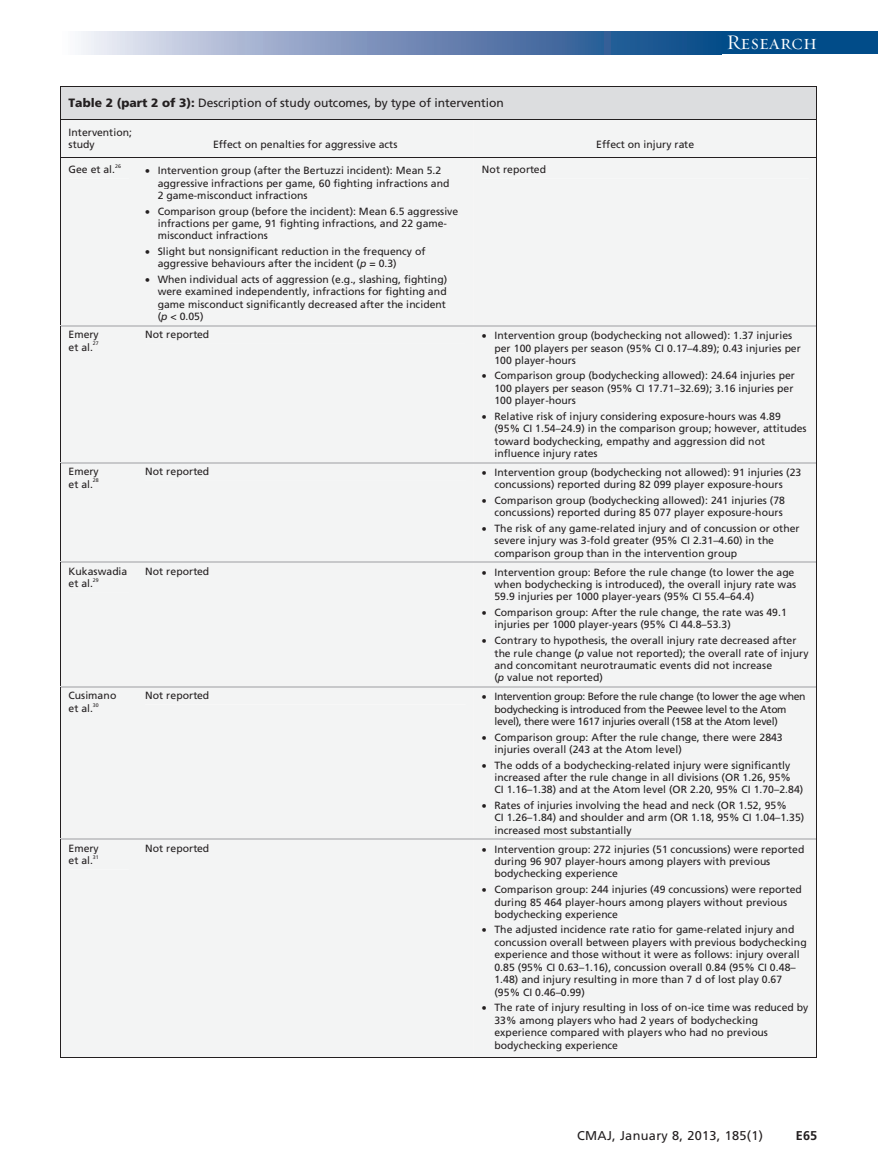
<style>
.page{position:relative;width:878px;height:1175px;background:#fff}
.page>*{position:absolute;margin:0;border:0;box-sizing:border-box;transform-origin:0 0}
.t1{font:21px "Requiem Display HTF Small Caps";letter-spacing:.005em;color:#fff}
.t2{font:12.75px "Frutiger LT Std";letter-spacing:.025em;color:#231f20}
.t3{font:700 12.75px "Frutiger LT Std";color:#231f20}
.t4{font:12px "Frutiger";color:#231f20}
.t5{font:10.5px/12.5px "Frutiger";color:#231f20}
.t6{font:10.5px/12.3px "Frutiger";letter-spacing:-.025em;color:#231f20}
.t7{font:5.25px "Frutiger";letter-spacing:.03em;color:#231f20}
.s1{font-weight:900}
.s2{font-style:italic}
</style>
<div class="page">
<div style="left:715px;top:32px;width:163px;height:22px;background:#014c89"></div>
<svg style="left:81px;top:32px;width:634px;height:22px;background:#7792ba"></svg>
<div style="left:60px;top:86px;width:757px;height:972px;background:#f3f4f4"></div>
<p class="t4" style="left:69px;top:98px;width:437px"><span class="s1">Table 2 (part 2 of 3):</span> Description of study outcomes, by type of intervention</p>
<p class="t5" style="left:69px;top:127px;width:65px">Intervention; study</p>
<p class="t5" style="left:213px;top:139px;width:186px">Effect on penalties for aggressive acts</p>
<p class="t5" style="left:596px;top:139px;width:99px">Effect on injury rate</p>
<p class="t5" style="left:69px;top:164px;width:48px">Gee et al.</p>
<p class="t7" style="left:115px;top:164px;width:7px">26</p>
<p class="t5" style="left:158px;top:165px;width:293px;text-indent:-13px">• Intervention group (after the Bertuzzi incident): Mean 5.2 aggressive infractions per game, 60 fighting infractions and<br>2 game-misconduct infractions</p>
<p class="t5" style="left:158px;top:205px;width:302px;text-indent:-13px">• Comparison group (before the incident): Mean 6.5 aggressive infractions per game, 91 fighting infractions, and 22 game&shy;misconduct infractions</p>
<p class="t5" style="left:158px;top:246px;width:269px;text-indent:-13px">• Slight but nonsignificant reduction in the frequency of aggressive behaviours after the incident (<span class="s2">p</span> = 0.3)</p>
<p class="t5" style="left:158px;top:274px;width:291px;text-align:justify;text-indent:-13px">• When individual acts of aggression (e.g., slashing, fighting) were examined independently, infractions for fighting and game misconduct significantly decreased after the incident (<span class="s2">p</span> &lt; 0.05)</p>
<p class="t5" style="left:482px;top:164px;width:66px">Not reported</p>
<h1 class="t1" style="left:726px;top:30px;width:92px">Research</h1>
<p class="t5" style="left:69px;top:329px;width:32px">Emery et al.</p>
<p class="t7" style="left:93px;top:341px;width:7px">27</p>
<p class="t5" style="left:69px;top:466px;width:32px">Emery et al.</p>
<p class="t7" style="left:93px;top:478px;width:7px">28</p>
<p class="t5" style="left:69px;top:566px;width:60px">Kukaswadia et al.</p>
<p class="t7" style="left:93px;top:578px;width:7px">29</p>
<p class="t5" style="left:69px;top:690px;width:49px">Cusimano et al.</p>
<p class="t7" style="left:93px;top:702px;width:7px">30</p>
<p class="t5" style="left:69px;top:842px;width:32px">Emery et al.</p>
<p class="t7" style="left:93px;top:855px;width:7px">31</p>
<p class="t5" style="left:145px;top:329px;width:66px">Not reported</p>
<p class="t5" style="left:494px;top:330px;width:308px;text-indent:-13px">• Intervention group (bodychecking not allowed): 1.37 injuries per 100 players per season (95% CI 0.17–4.89); 0.43 injuries per<br>100 player-hours</p>
<p class="t5" style="left:494px;top:370px;width:302px;text-indent:-13px">• Comparison group (bodychecking allowed): 24.64 injuries per<br>100 players per season (95% CI 17.71–32.69); 3.16 injuries per<br>100 player-hours</p>
<p class="t5" style="left:494px;top:411px;width:313px;text-indent:-13px">• Relative risk of injury considering exposure-hours was 4.89 (95% CI 1.54–24.9) in the comparison group; however, attitudes toward bodychecking, empathy and aggression did not influence injury rates</p>
<p class="t5" style="left:145px;top:466px;width:66px">Not reported</p>
<p class="t5" style="left:482px;top:467px;width:321px;text-align:center">• Intervention group (bodychecking not allowed): 91 injuries (23 concussions) reported during 82 099 player exposure-hours</p>
<p class="t5" style="left:482px;top:495px;width:304px;text-align:right">• Comparison group (bodychecking allowed): 241 injuries (78 concussions) reported during 85 077 player exposure-hours</p>
<p class="t5" style="left:494px;top:523px;width:307px;text-indent:-13px">• The risk of any game-related injury and of concussion or other severe injury was 3-fold greater (95% CI 2.31–4.60) in the comparison group than in the intervention group</p>
<p class="t5" style="left:145px;top:566px;width:66px">Not reported</p>
<p class="t5" style="left:494px;top:567px;width:303px;text-indent:-13px">• Intervention group: Before the rule change (to lower the age when bodychecking is introduced), the overall injury rate was<br>59.9 injuries per 1000 player-years (95% CI 55.4–64.4)</p>
<p class="t5" style="left:494px;top:607px;width:294px;text-indent:-13px">• Comparison group: After the rule change, the rate was 49.1 injuries per 1000 player-years (95% CI 44.8–53.3)</p>
<p class="t5" style="left:494px;top:635px;width:315px;text-indent:-13px">• Contrary to hypothesis, the overall injury rate decreased after the rule change (<span class="s2">p</span> value not reported); the overall rate of injury and concomitant neurotraumatic events did not increase<br>(<span class="s2">p</span> value not reported)</p>
<p class="t5" style="left:145px;top:690px;width:66px">Not reported</p>
<p class="t6" style="left:494px;top:691px;width:312px;text-indent:-13px">• Intervention group: Before the rule change (to lower the age when bodychecking is introduced from the Peewee level to the Atom level), there were 1617 injuries overall (158 at the Atom level)</p>
<p class="t5" style="left:494px;top:731px;width:290px;text-indent:-13px">• Comparison group: After the rule change, there were 2843 injuries overall (243 at the Atom level)</p>
<p class="t5" style="left:494px;top:759px;width:310px;text-indent:-13px">• The odds of a bodychecking-related injury were significantly increased after the rule change in all divisions (OR 1.26, 95%<br>CI 1.16–1.38) and at the Atom level (OR 2.20, 95% CI 1.70–2.84)</p>
<p class="t5" style="left:494px;top:800px;width:311px;text-indent:-13px">• Rates of injuries involving the head and neck (OR 1.52, 95%<br>CI 1.26–1.84) and shoulder and arm (OR 1.18, 95% CI 1.04–1.35) increased most substantially</p>
<p class="t5" style="left:145px;top:842px;width:66px">Not reported</p>
<p class="t5" style="left:494px;top:843px;width:311px;text-indent:-13px">• Intervention group: 272 injuries (51 concussions) were reported during 96 907 player-hours among players with previous bodychecking experience</p>
<p class="t5" style="left:494px;top:884px;width:309px;text-indent:-13px">• Comparison group: 244 injuries (49 concussions) were reported during 85 464 player-hours among players without previous bodychecking experience</p>
<p class="t5" style="left:494px;top:924px;width:314px;text-indent:-13px">• The adjusted incidence rate ratio for game-related injury and concussion overall between players with previous bodychecking experience and those without it were as follows: injury overall 0.85 (95% CI 0.63–1.16), concussion overall 0.84 (95% CI 0.48– 1.48) and injury resulting in more than 7 d of lost play 0.67 (95% CI 0.46–0.99)</p>
<p class="t5" style="left:494px;top:1002px;width:315px;text-indent:-13px">• The rate of injury resulting in loss of on-ice time was reduced by 33% among players who had 2 years of bodychecking experience compared with players who had no previous bodychecking experience</p>
<p class="t2" style="left:577px;top:1130px;width:188px">CMAJ, January 8, 2013, 185(1)</p>
<p class="t3" style="left:795px;top:1130px;width:23px">E65</p>
</div>
